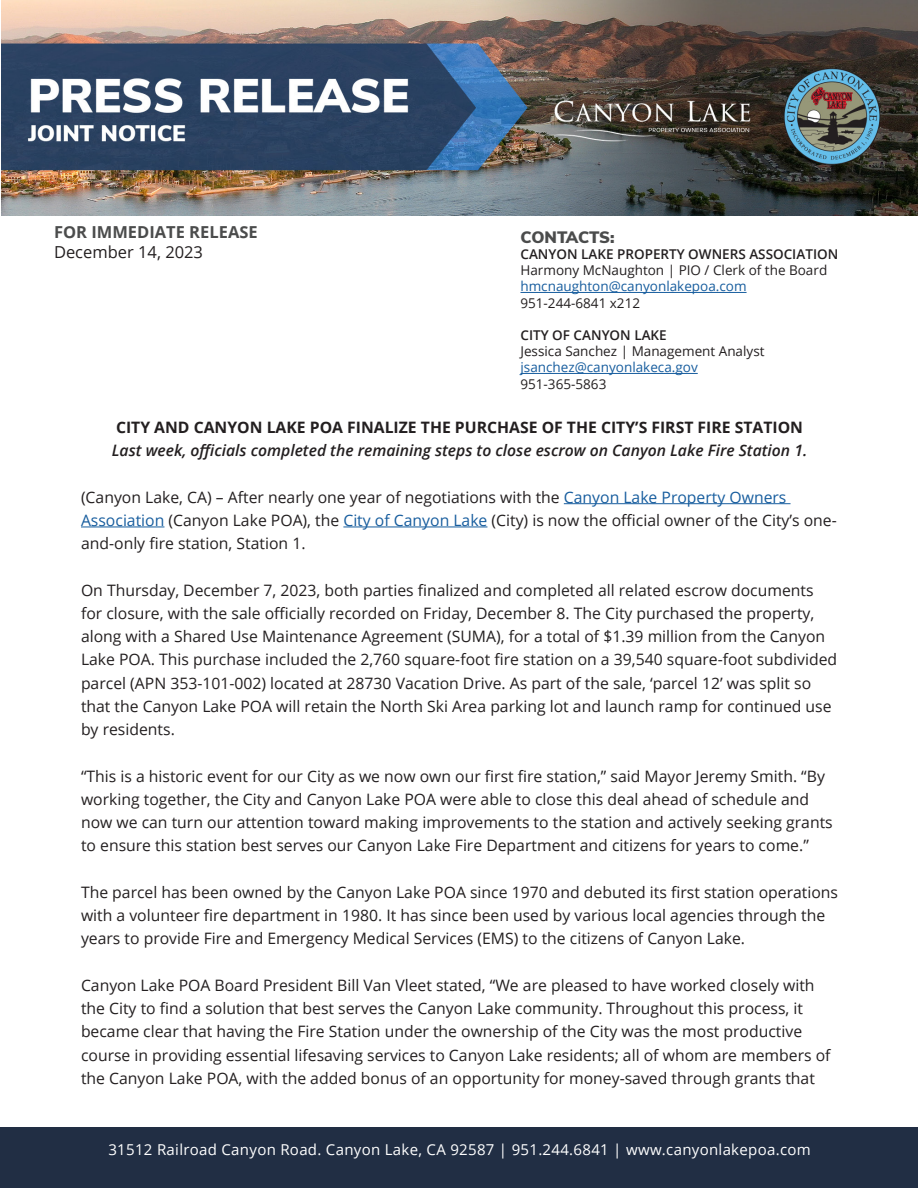
<style>
.page{position:relative;width:918px;height:1188px;background:#fff}
.page>*{position:absolute;margin:0;border:0;box-sizing:border-box;transform-origin:0 0}
.t1{font:700 16.5px "Open Sans";color:#4b4c4c}
.t2{font:16.5px "Open Sans";color:#231f20}
.t3{font:900 16.5px "Nunito Sans";letter-spacing:-.015em;color:#4b4c4c}
.t4{font:15.75px/23.2px "Open Sans";color:#231f20}
.t5{font:italic 600 15.75px "Open Sans";color:#231f20}
.t6{font:700 15.75px "Open Sans";color:#231f20}
.t7{font:15px "Open Sans";letter-spacing:.02em;color:#fff}
.t8{font:13.5px/16.2px "Open Sans";color:#175d9e}
.t9{font:13.5px "Open Sans";color:#231f20}
.t10{font:600 13.5px "Open Sans";color:#231f20}
.s1{color:#231f20}
.s2{color:#175d9e}
</style>
<div class="page">
<img style="left:2px;top:0;width:916px;height:216px">
<div style="left:0;top:1128px;width:918px;height:60px;background:#212e44"></div>
<hr style="left:564px;top:503px;width:227px;height:1px;background:#175d9e">
<hr style="left:81px;top:527px;width:83px;height:1px;background:#175d9e">
<hr style="left:343px;top:527px;width:144px;height:1px;background:#175d9e">
<hr style="left:520px;top:292px;width:227px;height:1px;background:#175d9e">
<hr style="left:520px;top:373px;width:178px;height:1px;background:#175d9e">
<p class="t1" style="left:54px;top:221px;width:205px">FOR IMMEDIATE RELEASE</p>
<p class="t2" style="left:54px;top:241px;width:151px">December 14, 2023</p>
<p class="t3" style="left:520px;top:225px;width:96px">CONTACTS:</p>
<p class="t10" style="left:520px;top:245px;width:319px">CANYON LAKE PROPERTY OWNERS ASSOCIATION</p>
<p class="t9" style="left:520px;top:261px;width:308px">Harmony McNaughton | PIO / Clerk of the Board</p>
<p class="t8" style="left:520px;top:278px;width:228px">hmcnaughton@canyonlakepoa.com<br><span class="s1">951-244-6841 x212</span></p>
<p class="t10" style="left:520px;top:326px;width:148px">CITY OF CANYON LAKE</p>
<p class="t9" style="left:520px;top:342px;width:246px">Jessica Sanchez | Management Analyst</p>
<p class="t8" style="left:520px;top:359px;width:179px">jsanchez@canyonlakeca.gov<br><span class="s1">951-365-5863</span></p>
<p class="t6" style="left:116px;top:416px;width:689px">CITY AND CANYON LAKE POA FINALIZE THE PURCHASE OF THE CITY’S FIRST FIRE STATION</p>
<p class="t5" style="left:112px;top:440px;width:697px">Last week, officials completed the remaining steps to close escrow on Canyon Lake Fire Station 1.</p>
<p class="t4" style="left:81px;top:485px;width:757px">(Canyon Lake, CA) – After nearly one year of negotiations with the <span class="s2">Canyon Lake Property Owners<br>Association</span> (Canyon Lake POA), the <span class="s2">City of Canyon Lake</span> (City) is now the official owner of the City’s one&shy;and-only fire station, Station 1.</p>
<p class="t4" style="left:81px;top:578px;width:758px">On Thursday, December 7, 2023, both parties finalized and completed all related escrow documents for closure, with the sale officially recorded on Friday, December 8. The City purchased the property, along with a Shared Use Maintenance Agreement (SUMA), for a total of $1.39 million from the Canyon Lake POA. This purchase included the 2,760 square-foot fire station on a 39,540 square-foot subdivided parcel (APN 353-101-002) located at 28730 Vacation Drive. As part of the sale, ‘parcel 12’ was split so that the Canyon Lake POA will retain the North Ski Area parking lot and launch ramp for continued use by residents.</p>
<p class="t4" style="left:81px;top:764px;width:753px">“This is a historic event for our City as we now own our first fire station,” said Mayor Jeremy Smith. “By working together, the City and Canyon Lake POA were able to close this deal ahead of schedule and now we can turn our attention toward making improvements to the station and actively seeking grants to ensure this station best serves our Canyon Lake Fire Department and citizens for years to come.”</p>
<p class="t4" style="left:81px;top:880px;width:759px">The parcel has been owned by the Canyon Lake POA since 1970 and debuted its first station operations with a volunteer fire department in 1980. It has since been used by various local agencies through the years to provide Fire and Emergency Medical Services (EMS) to the citizens of Canyon Lake.</p>
<p class="t4" style="left:81px;top:973px;width:751px">Canyon Lake POA Board President Bill Van Vleet stated, “We are pleased to have worked closely with the City to find a solution that best serves the Canyon Lake community. Throughout this process, it became clear that having the Fire Station under the ownership of the City was the most productive course in providing essential lifesaving services to Canyon Lake residents; all of whom are members of the Canyon Lake POA, with the added bonus of an opportunity for money-saved through grants that</p>
<p class="t7" style="left:108px;top:1139px;width:704px">31512 Railroad Canyon Road. Canyon Lake, CA 92587 | 951.244.6841 | www.canyonlakepoa.com</p>
</div>
